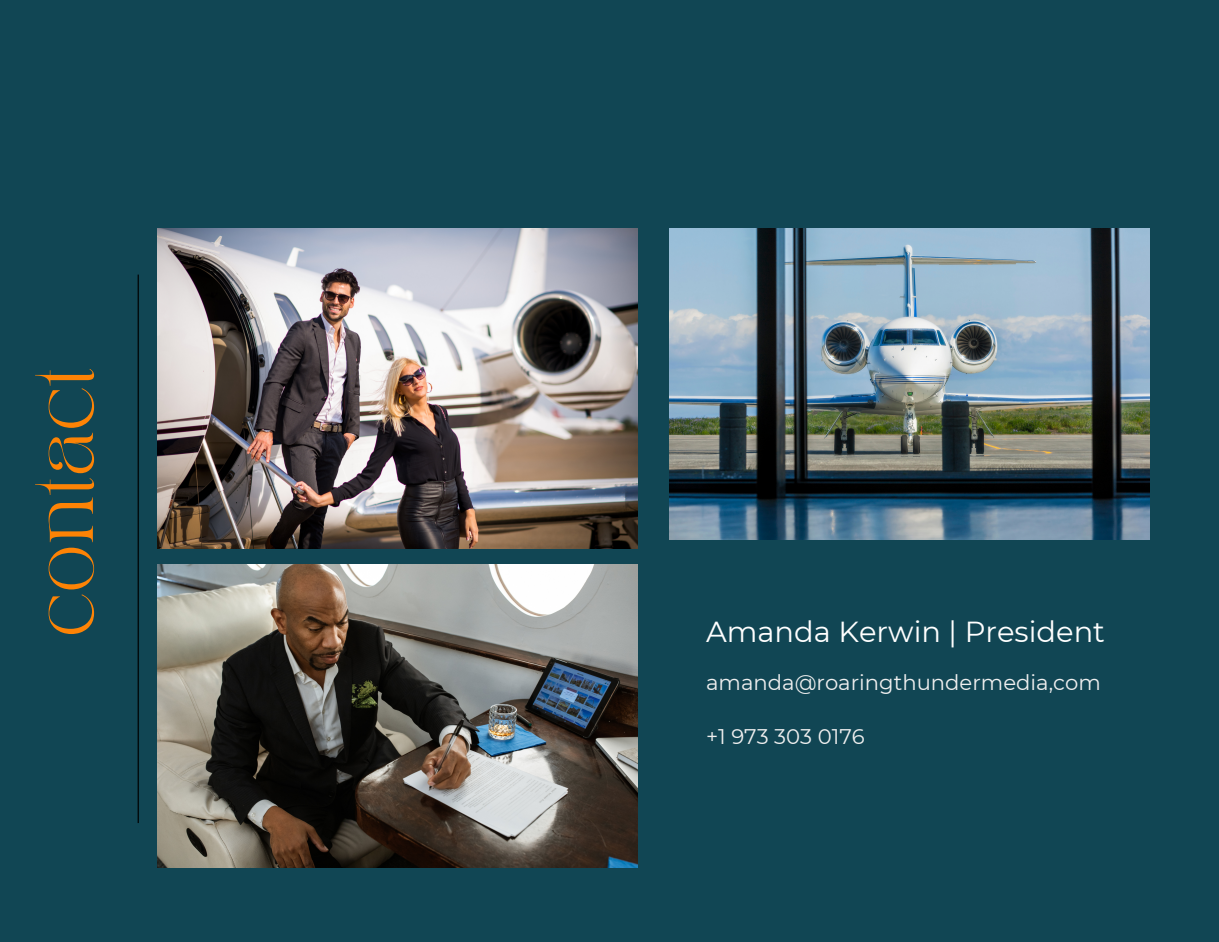
<style>
.page{position:relative;width:1219px;height:942px;background:#fff}
.page>*{position:absolute;margin:0;border:0;box-sizing:border-box;transform-origin:0 0}
.t1{font:60.76px "TAN PEARL Regular";color:#fd8305}
.t2{font:28.92px "Montserrat";color:#fff}
.t3{font:21.16px "Montserrat";color:#efefef}
</style>
<div class="page">
<div style="left:0;top:0;width:1218px;height:942px;background:#114654"></div>
<hr style="left:138px;top:275px;width:1px;height:548px;background:#000">
<img style="left:158px;top:228px;width:479px;height:321px">
<img style="left:669px;top:228px;width:479px;height:311px">
<img style="left:158px;top:565px;width:479px;height:302px">
<p class="t1" style="left:31px;top:637px;width:271px;rotate:-90deg">contact</p>
<h2 class="t2" style="left:706px;top:614px;width:400px">Amanda Kerwin | President</h2>
<p class="t3" style="left:706px;top:670px;width:396px">amanda@roaringthundermedia,com</p>
<p class="t3" style="left:706px;top:724px;width:160px">+1 973 303 0176</p>
</div>
